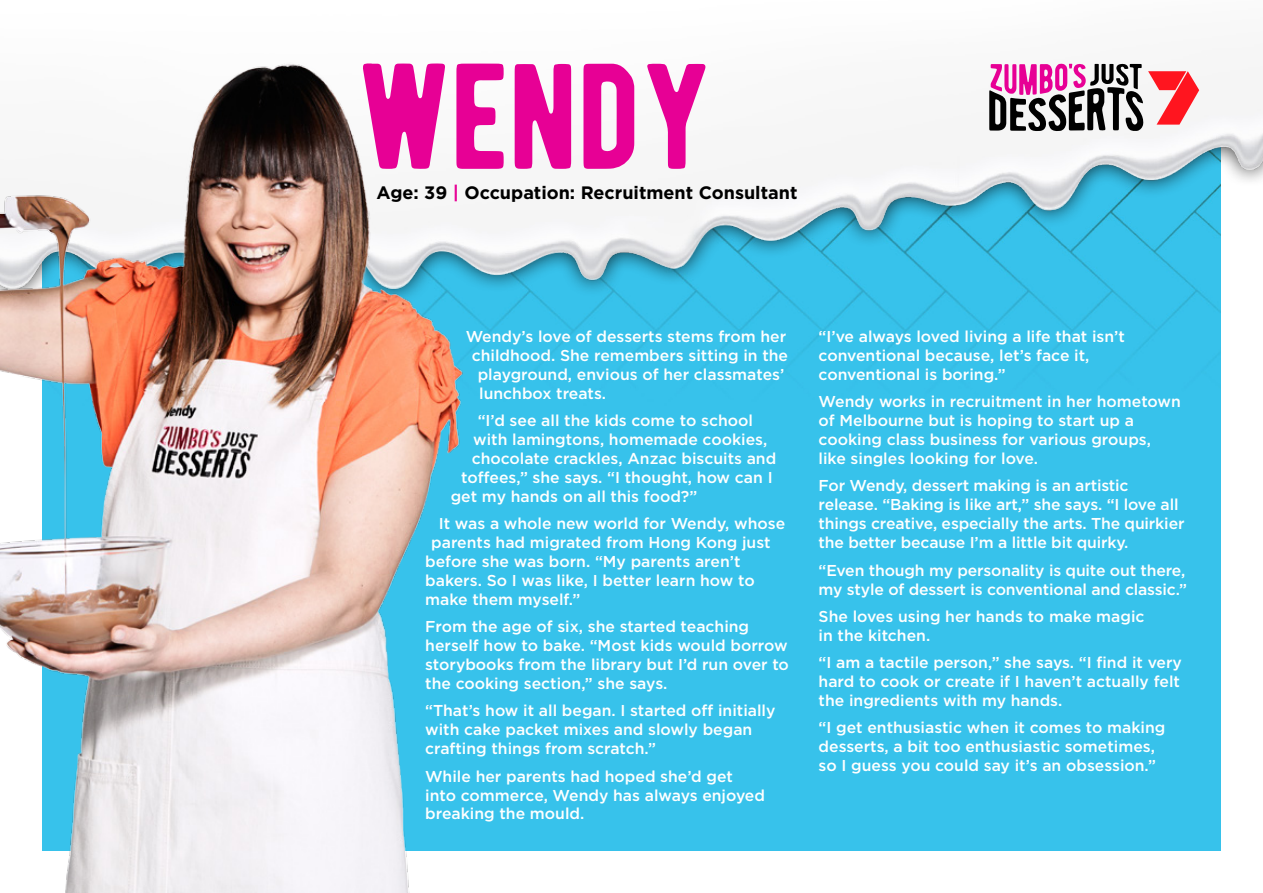
<style>
.page{position:relative;width:1263px;height:893px;background:#fff}
.page>*{position:absolute;margin:0;border:0;box-sizing:border-box;transform-origin:0 0}
.t1{font:150px "BERNIERREGULAR";color:#e70095}
.t2{font:700 18px "Gotham";color:#000}
.t3{font:500 15.75px/18.9px "Gotham";color:#fff}
.s1{color:#e70095}
</style>
<div class="page">
<div style="left:478px;top:325px;width:742px;height:525px;background:#37c2eb"></div>
<img style="left:478px;top:63px;width:785px;height:262px">
<img style="left:0;top:63px;width:478px;height:830px">
<svg style="left:989px;top:64px;width:210px;height:68px"></svg>
<h1 class="t1" style="left:356px;top:-7px;width:357px">WENDY</h1>
<p class="t2" style="left:377px;top:182px;width:422px">Age: 39 <span class="s1">|</span> Occupation: Recruitment Consultant</p>
<p class="t3" style="left:466px;top:327px;width:322px">Wendy’s love of desserts stems from her</p>
<p class="t3" style="left:472px;top:346px;width:318px">childhood. She remembers sitting in the</p>
<p class="t3" style="left:478px;top:365px;width:308px">playground, envious of her classmates’</p>
<p class="t3" style="left:479px;top:384px;width:128px">lunchbox treats.</p>
<p class="t3" style="left:478px;top:411px;width:277px">“I’d see all the kids come to school</p>
<p class="t3" style="left:473px;top:430px;width:296px">with lamingtons, homemade cookies,</p>
<p class="t3" style="left:472px;top:449px;width:306px">chocolate crackles, Anzac biscuits and</p>
<p class="t3" style="left:461px;top:468px;width:313px">toffees,” she says. “I thought, how can I</p>
<p class="t3" style="left:451px;top:487px;width:248px">get my hands on all this food?”</p>
<p class="t3" style="left:439px;top:514px;width:348px">It was a whole new world for Wendy, whose</p>
<p class="t3" style="left:431px;top:533px;width:341px">parents had migrated from Hong Kong just</p>
<p class="t3" style="left:425px;top:552px;width:317px">before she was born. “My parents aren’t</p>
<p class="t3" style="left:425px;top:571px;width:331px">bakers. So I was like, I better learn how to</p>
<p class="t3" style="left:425px;top:590px;width:157px">make them myself.”</p>
<p class="t3" style="left:425px;top:617px;width:365px">From the age of six, she started teaching herself how to bake. “Most kids would borrow storybooks from the library but I’d run over to the cooking section,” she says.</p>
<p class="t3" style="left:425px;top:701px;width:352px">“That’s how it all began. I started off initially with cake packet mixes and slowly began crafting things from scratch.”</p>
<p class="t3" style="left:425px;top:766px;width:341px">While her parents had hoped she’d get into commerce, Wendy has always enjoyed breaking the mould.</p>
<p class="t3" style="left:818px;top:327px;width:308px">“I’ve always loved living a life that isn’t conventional because, let’s face it, conventional is boring.”</p>
<p class="t3" style="left:818px;top:392px;width:364px">Wendy works in recruitment in her hometown of Melbourne but is hoping to start up a cooking class business for various groups, like singles looking for love.</p>
<p class="t3" style="left:818px;top:476px;width:367px">For Wendy, dessert making is an artistic release. “Baking is like art,” she says. “I love all things creative, especially the arts. The quirkier the better because I’m a little bit quirky.</p>
<p class="t3" style="left:818px;top:560px;width:370px">“Even though my personality is quite out there, my style of dessert is conventional and classic.”</p>
<p class="t3" style="left:818px;top:607px;width:327px">She loves using her hands to make magic in the kitchen.</p>
<p class="t3" style="left:818px;top:653px;width:365px">“I am a tactile person,” she says. “I find it very hard to cook or create if I haven’t actually felt the ingredients with my hands.</p>
<p class="t3" style="left:818px;top:718px;width:348px">“I get enthusiastic when it comes to making desserts, a bit too enthusiastic sometimes, so I guess you could say it’s an obsession.”</p>
</div>
